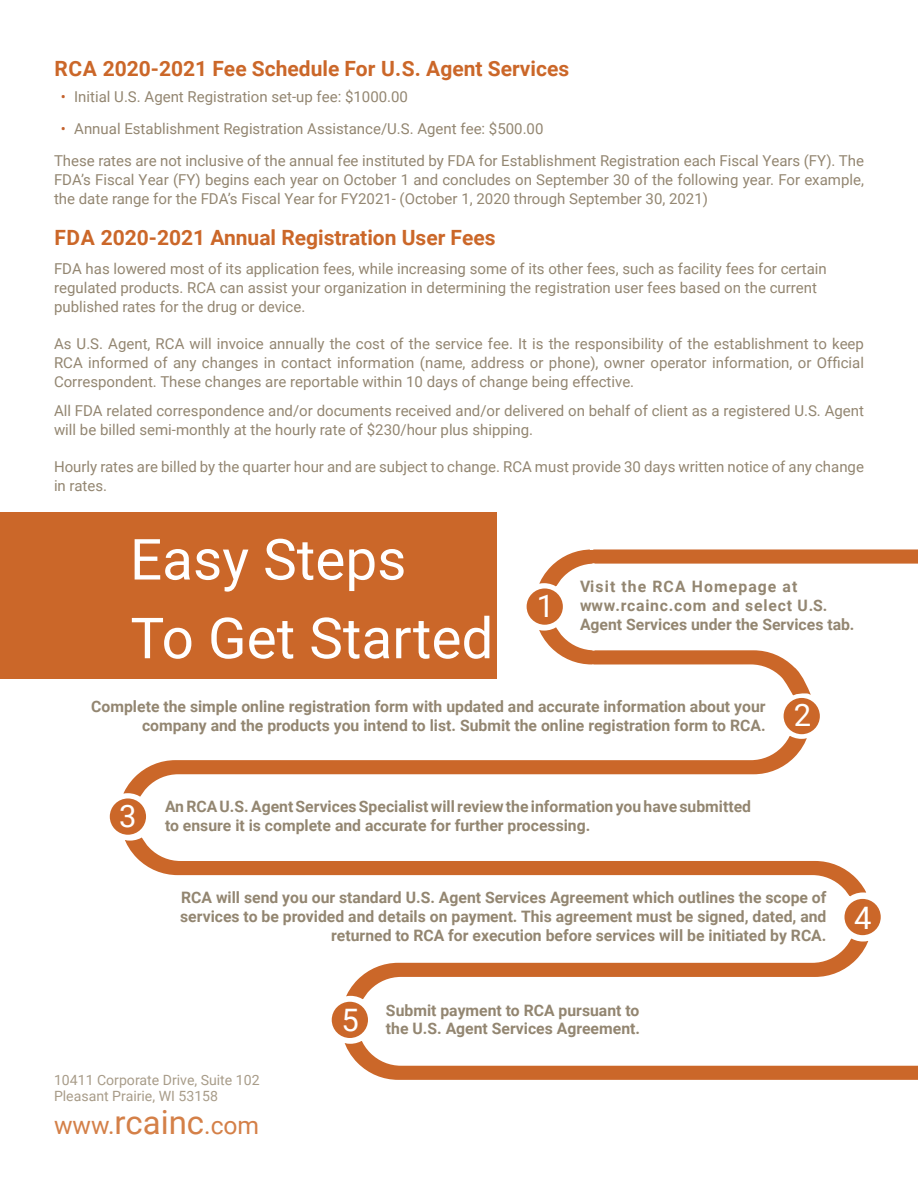
<style>
.page{position:relative;width:918px;height:1188px;background:#fff}
.page>*{position:absolute;margin:0;border:0;box-sizing:border-box;transform-origin:0 0}
.t1{font:56.7px "Roboto";color:#fff}
.t2{font:30.9px "Roboto";color:#fff}
.t3{font:24.75px "Roboto";color:#d48048}
.Header_Sentance_Case{font:700 21px "Roboto";color:#cb6729}
.Body_copy{font:700 15.75px/18.8px "Roboto";color:#938671;text-align:right}
.Body_copy-2{font:700 15.75px/18.8px "Roboto";letter-spacing:.045em;color:#938671}
.Body_copy-3{font:15px/18.8px "Roboto";color:#938671}
.t4{font:14.1px/16.5px "Roboto";color:#a89c89}
.s1{color:#c4622d}
.s2{font-size:33px}
</style>
<div class="page">
<svg style="left:112px;top:549px;width:806px;height:531px"></svg>
<div style="left:0;top:512px;width:497px;height:166px;background:#cb6729"></div>
<div style="left:784px;top:698px;width:36px;height:36px;background:#cb6729;border-radius:50%"></div>
<div style="left:110px;top:798px;width:36px;height:37px;background:#cb6729;border-radius:50%"></div>
<div style="left:332px;top:1002px;width:36px;height:36px;background:#cb6729;border-radius:50%"></div>
<div style="left:845px;top:899px;width:36px;height:36px;background:#cb6729;border-radius:50%"></div>
<div style="left:527px;top:588px;width:36px;height:37px;background:#cb6729;border-radius:50%"></div>
<p class="Header_Sentance_Case" style="left:54px;top:54px;width:516px">RCA 2020-2021 Fee Schedule For U.S. Agent Services</p>
<p class="Body_copy-3" style="left:61px;top:86px;width:349px"><span class="s1">•</span> Initial U.S. Agent Registration set-up fee: $1000.00</p>
<p class="Body_copy-3" style="left:61px;top:118px;width:484px"><span class="s1">•</span> Annual Establishment Registration Assistance/U.S. Agent fee: $500.00</p>
<p class="Body_copy-3" style="left:54px;top:151px;width:812px;text-align:justify">These rates are not inclusive of the annual fee instituted by FDA for Establishment Registration each Fiscal Years (FY). The FDA’s Fiscal Year (FY) begins each year on October 1 and concludes on September 30 of the following year. For example, the date range for the FDA’s Fiscal Year for FY2021- (October 1, 2020 through September 30, 2021)</p>
<p class="Header_Sentance_Case" style="left:54px;top:223px;width:443px">FDA 2020-2021 Annual Registration User Fees</p>
<p class="Body_copy-3" style="left:54px;top:259px;width:774px">FDA has lowered most of its application fees, while increasing some of its other fees, such as facility fees for certain regulated products. RCA can assist your organization in determining the registration user fees based on the current published rates for the drug or device.</p>
<p class="Body_copy-3" style="left:54px;top:334px;width:812px;text-align:justify">As U.S. Agent, RCA will invoice annually the cost of the service fee. It is the responsibility of the establishment to keep RCA informed of any changes in contact information (name, address or phone), owner operator information, or Official Correspondent. These changes are reportable within 10 days of change being effective.</p>
<p class="Body_copy-3" style="left:54px;top:400px;width:812px">All FDA related correspondence and/or documents received and/or delivered on behalf of client as a registered U.S. Agent will be billed semi-monthly at the hourly rate of $230/hour plus shipping.</p>
<p class="Body_copy-3" style="left:54px;top:457px;width:811px">Hourly rates are billed by the quarter hour and are subject to change. RCA must provide 30 days written notice of any change in rates.</p>
<p class="t1" style="left:130px;top:520px;width:278px">Easy Steps</p>
<p class="t1" style="left:130px;top:598px;width:364px">To Get Started</p>
<p class="t2" style="left:537px;top:584px;width:19px">1</p>
<p class="Body_copy-2" style="left:580px;top:577px;width:276px">Visit the RCA Homepage at www.rcainc.com and select U.S.<br>Agent Services under the Services tab.</p>
<p class="Body_copy" style="left:91px;top:696px;width:676px">Complete the simple online registration form with updated and accurate information about your company and the products you intend to list. Submit the online registration form to RCA.</p>
<p class="t2" style="left:119px;top:794px;width:19px">3</p>
<p class="Body_copy" style="left:165px;top:797px;width:588px;text-align:left">An RCA U.S. Agent Services Specialist will review the information you have submitted to ensure it is complete and accurate for further processing.</p>
<p class="t2" style="left:794px;top:694px;width:19px">2</p>
<p class="Body_copy" style="left:180px;top:888px;width:648px">RCA will send you our standard U.S. Agent Services Agreement which outlines the scope of services to be provided and details on payment. This agreement must be signed, dated, and returned to RCA for execution before services will be initiated by RCA.</p>
<p class="t4" style="left:54px;top:1071px;width:207px">10411 Corporate Drive, Suite 102<br>Pleasant Prairie, WI 53158</p>
<p class="t3" style="left:54px;top:1108px;width:207px">www.<span class="s2">rcainc</span>.com</p>
<p class="t2" style="left:342px;top:998px;width:19px">5</p>
<p class="Body_copy" style="left:386px;top:1000px;width:256px;text-align:left">Submit payment to RCA pursuant to the U.S. Agent Services Agreement.</p>
<p class="t2" style="left:854px;top:896px;width:19px">4</p>
</div>
